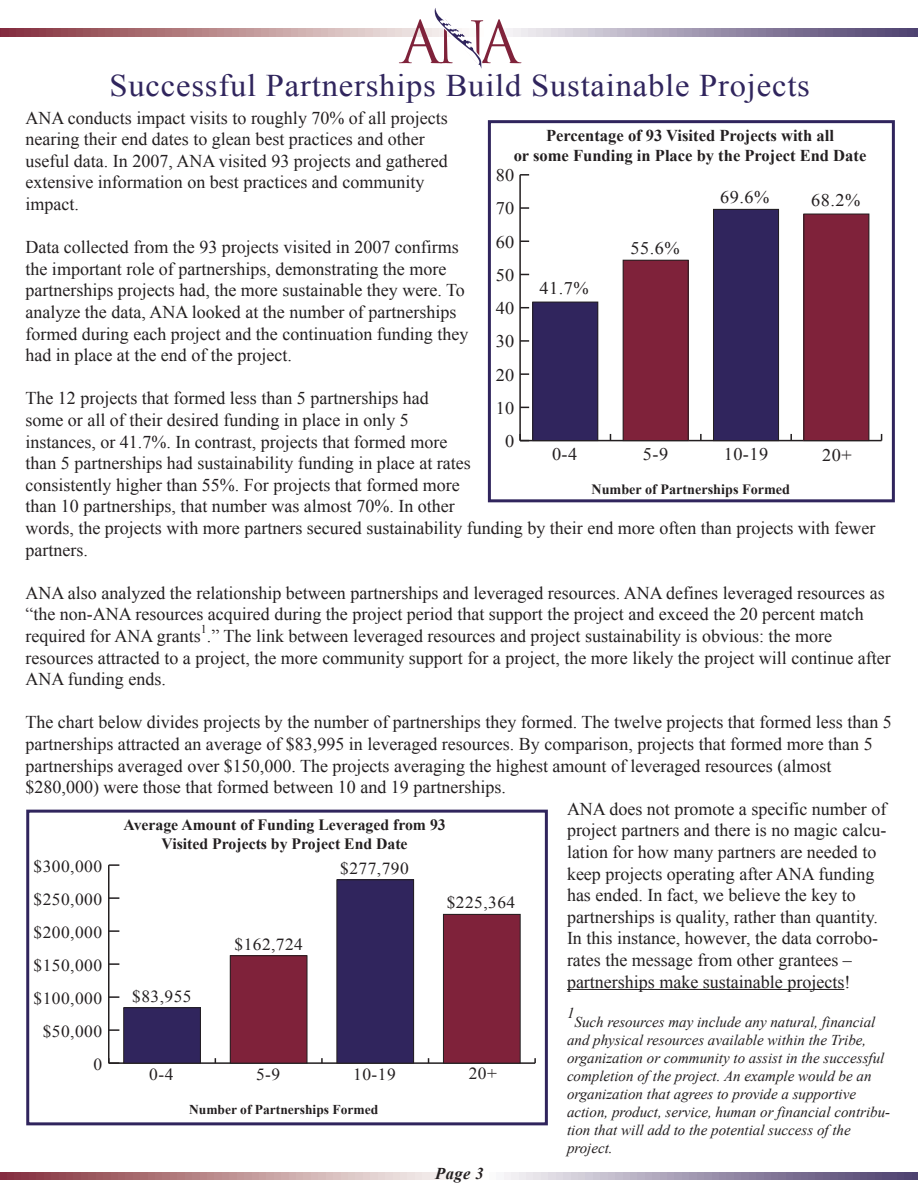
<style>
.page{position:relative;width:918px;height:1188px;background:#fff}
.page>*{position:absolute;margin:0;border:0;box-sizing:border-box;transform-origin:0 0}
.t1{font:31.5px "Times New Roman";letter-spacing:.025em;color:#30255d}
.t2{font:18px/21.6px "Times New Roman";color:#231f20}
.t3{font:17.7px "Times New Roman";letter-spacing:.025em;color:#231f20}
.t4{font:16.8px "Times New Roman";letter-spacing:.025em;color:#231f20}
.t5{font:700 16.5px/19.8px "Times New Roman";color:#231f20;text-align:center}
.t6{font:italic 700 16.5px "Times New Roman";color:#231f20}
.t7{font:700 15.75px/18.9px "Times New Roman";color:#231f20;text-align:center}
.t8{font:italic 15px/18px "Times New Roman";color:#231f20}
.t9{font:700 14.1px "Times New Roman";color:#231f20}
.t10{font:700 13.5px "Times New Roman";color:#231f20}
.t11{font:12px "Times New Roman";color:#231f20}
</style>
<div class="page">
<svg style="left:0;top:29px;width:918px;height:7px"></svg>
<svg style="left:399px;top:8px;width:122px;height:61px"></svg>
<svg style="left:0;top:1172px;width:918px;height:8px"></svg>
<hr style="left:567px;top:989px;width:277px;height:1px;background:#231f20">
<hr style="left:520px;top:440px;width:362px;height:1px;background:#231f20">
<svg style="left:700px;top:434px;width:2px;height:6px"></svg>
<svg style="left:790px;top:434px;width:2px;height:6px"></svg>
<hr style="left:519px;top:175px;width:2px;height:266px;background:#231f20">
<svg style="left:519px;top:434px;width:10px;height:7px"></svg>
<svg style="left:520px;top:373px;width:9px;height:2px"></svg>
<svg style="left:520px;top:340px;width:9px;height:2px"></svg>
<svg style="left:521px;top:207px;width:8px;height:2px"></svg>
<svg style="left:520px;top:174px;width:9px;height:2px"></svg>
<div style="left:533px;top:302px;width:65px;height:139px;background:#30255d"></div>
<div style="left:532px;top:302px;width:66px;height:139px;border:1px solid #231f20"></div>
<div style="left:623px;top:260px;width:65px;height:181px;background:#7f223a"></div>
<div style="left:623px;top:260px;width:66px;height:181px;border:1px solid #231f20"></div>
<div style="left:713px;top:209px;width:66px;height:232px;background:#30255d"></div>
<div style="left:713px;top:209px;width:66px;height:232px;border:1px solid #231f20"></div>
<div style="left:804px;top:214px;width:65px;height:227px;background:#7f223a"></div>
<div style="left:803px;top:214px;width:66px;height:227px;border:1px solid #231f20"></div>
<div style="left:488px;top:120px;width:407px;height:382px;border:3px solid #30255d"></div>
<hr style="left:109px;top:1062px;width:426px;height:2px;background:#231f20">
<hr style="left:108px;top:865px;width:2px;height:198px;background:#231f20">
<svg style="left:108px;top:1058px;width:11px;height:6px"></svg>
<svg style="left:109px;top:1029px;width:10px;height:2px"></svg>
<svg style="left:109px;top:996px;width:10px;height:2px"></svg>
<svg style="left:109px;top:963px;width:10px;height:2px"></svg>
<svg style="left:109px;top:930px;width:10px;height:2px"></svg>
<svg style="left:109px;top:897px;width:10px;height:2px"></svg>
<svg style="left:109px;top:864px;width:10px;height:2px"></svg>
<div style="left:124px;top:1008px;width:76px;height:55px;background:#30255d"></div>
<div style="left:123px;top:1007px;width:78px;height:57px;border:1px solid #231f20"></div>
<div style="left:230px;top:956px;width:77px;height:107px;background:#7f223a"></div>
<div style="left:230px;top:955px;width:77px;height:109px;border:1px solid #231f20"></div>
<div style="left:337px;top:880px;width:77px;height:183px;background:#30255d"></div>
<div style="left:336px;top:879px;width:78px;height:185px;border:1px solid #231f20"></div>
<div style="left:443px;top:914px;width:77px;height:149px;background:#7f223a"></div>
<div style="left:443px;top:914px;width:78px;height:150px;border:1px solid #231f20"></div>
<div style="left:26px;top:810px;width:522px;height:315px;border:3px solid #30255d"></div>
<p class="t1" style="left:110px;top:65px;width:702px">Successful Partnerships Build Sustainable Projects</p>
<p class="t2" style="left:26px;top:106px;width:424px">ANA conducts impact visits to roughly 70% of all projects nearing their end dates to glean best practices and other useful data. In 2007, ANA visited 93 projects and gathered extensive information on best practices and community impact.</p>
<p class="t2" style="left:26px;top:236px;width:444px">Data collected from the 93 projects visited in 2007 confirms the important role of partnerships, demonstrating the more partnerships projects had, the more sustainable they were. To analyze the data, ANA looked at the number of partnerships formed during each project and the continuation funding they had in place at the end of the project.</p>
<p class="t2" style="left:26px;top:387px;width:851px">The 12 projects that formed less than 5 partnerships had<br>some or all of their desired funding in place in only 5<br>instances, or 41.7%. In contrast, projects that formed more<br>than 5 partnerships had sustainability funding in place at rates<br>consistently higher than 55%. For projects that formed more<br>than 10 partnerships, that number was almost 70%. In other<br>words, the projects with more partners secured sustainability funding by their end more often than projects with fewer partners.</p>
<p class="t2" style="left:26px;top:582px;width:861px">ANA also analyzed the relationship between partnerships and leveraged resources. ANA defines leveraged resources as “the non-ANA resources acquired during the project period that support the project and exceed the 20 percent match required for ANA grants .” The link between leveraged resources and project sustainability is obvious: the more</p>
<p class="t5" style="left:514px;top:125px;width:354px">Percentage of 93 Visited Projects with all<br>or some Funding in Place by the Project End Date</p>
<p class="t3" style="left:720px;top:185px;width:51px">69.6%</p>
<p class="t3" style="left:811px;top:188px;width:51px">68.2%</p>
<p class="t3" style="left:496px;top:163px;width:20px">80</p>
<p class="t3" style="left:496px;top:197px;width:20px">70</p>
<p class="t3" style="left:496px;top:230px;width:20px">60</p>
<p class="t3" style="left:630px;top:236px;width:51px">55.6%</p>
<p class="t3" style="left:496px;top:263px;width:20px">50</p>
<p class="t3" style="left:540px;top:276px;width:51px">41.7%</p>
<p class="t3" style="left:496px;top:296px;width:20px">40</p>
<p class="t3" style="left:496px;top:329px;width:20px">30</p>
<p class="t3" style="left:496px;top:363px;width:20px">20</p>
<p class="t3" style="left:496px;top:396px;width:20px">10</p>
<p class="t3" style="left:505px;top:429px;width:11px">0</p>
<p class="t3" style="left:552px;top:443px;width:27px">0-4</p>
<p class="t3" style="left:643px;top:443px;width:27px">5-9</p>
<p class="t3" style="left:724px;top:443px;width:46px">10-19</p>
<p class="t3" style="left:822px;top:443px;width:31px">20+</p>
<p class="t9" style="left:592px;top:479px;width:200px">Number of Partnerships Formed</p>
<p class="t11" style="left:201px;top:621px;width:7px">1</p>
<p class="t2" style="left:26px;top:646px;width:867px">resources attracted to a project, the more community support for a project, the more likely the project will continue after<br>ANA funding ends.</p>
<p class="t2" style="left:26px;top:711px;width:868px">The chart below divides projects by the number of partnerships they formed. The twelve projects that formed less than 5</p>
<p class="t2" style="left:26px;top:733px;width:849px">partnerships attracted an average of $83,995 in leveraged resources. By comparison, projects that formed more than 5</p>
<p class="t2" style="left:26px;top:754px;width:807px">partnerships averaged over $150,000. The projects averaging the highest amount of leveraged resources (almost</p>
<p class="t2" style="left:26px;top:776px;width:482px">$280,000) were those that formed between 10 and 19 partnerships.</p>
<p class="t2" style="left:567px;top:798px;width:321px">ANA does not promote a specific number of</p>
<p class="t2" style="left:567px;top:819px;width:321px">project partners and there is no magic calcu-</p>
<p class="t2" style="left:567px;top:841px;width:311px">lation for how many partners are needed to</p>
<p class="t2" style="left:567px;top:862px;width:309px">keep projects operating after ANA funding</p>
<p class="t2" style="left:567px;top:884px;width:290px">has ended. In fact, we believe the key to</p>
<p class="t2" style="left:567px;top:906px;width:313px">partnerships is quality, rather than quantity.</p>
<p class="t2" style="left:567px;top:927px;width:313px">In this instance, however, the data corrobo-</p>
<p class="t2" style="left:567px;top:949px;width:286px">rates the message from other grantees –</p>
<p class="t2" style="left:567px;top:970px;width:285px">partnerships make sustainable projects!</p>
<p class="t8" style="left:567px;top:1004px;width:9px">1</p>
<p class="t8" style="left:567px;top:1013px;width:325px;text-indent:8px">Such resources may include any natural, financial and physical resources available within the Tribe, organization or community to assist in the successful completion of the project. An example would be an organization that agrees to provide a supportive action, product, service, human or financial contribu&shy;tion that will add to the potential success of the project.</p>
<p class="t7" style="left:123px;top:815px;width:324px">Average Amount of Funding Leveraged from 93<br>Visited Projects by Project End Date</p>
<p class="t4" style="left:34px;top:855px;width:70px">$300,000</p>
<p class="t4" style="left:340px;top:857px;width:70px">$277,790</p>
<p class="t4" style="left:34px;top:888px;width:70px">$250,000</p>
<p class="t4" style="left:447px;top:891px;width:70px">$225,364</p>
<p class="t4" style="left:34px;top:921px;width:70px">$200,000</p>
<p class="t4" style="left:235px;top:933px;width:70px">$162,724</p>
<p class="t4" style="left:34px;top:954px;width:70px">$150,000</p>
<p class="t4" style="left:132px;top:985px;width:61px">$83,955</p>
<p class="t4" style="left:34px;top:987px;width:70px">$100,000</p>
<p class="t4" style="left:43px;top:1020px;width:61px">$50,000</p>
<p class="t4" style="left:93px;top:1053px;width:10px">0</p>
<p class="t4" style="left:469px;top:1062px;width:30px">20+</p>
<p class="t4" style="left:149px;top:1063px;width:26px">0-4</p>
<p class="t4" style="left:256px;top:1063px;width:26px">5-9</p>
<p class="t4" style="left:353px;top:1063px;width:44px">10-19</p>
<p class="t10" style="left:189px;top:1100px;width:191px">Number of Partnerships Formed</p>
<p class="t6" style="left:435px;top:1162px;width:50px">Page 3</p>
</div>
